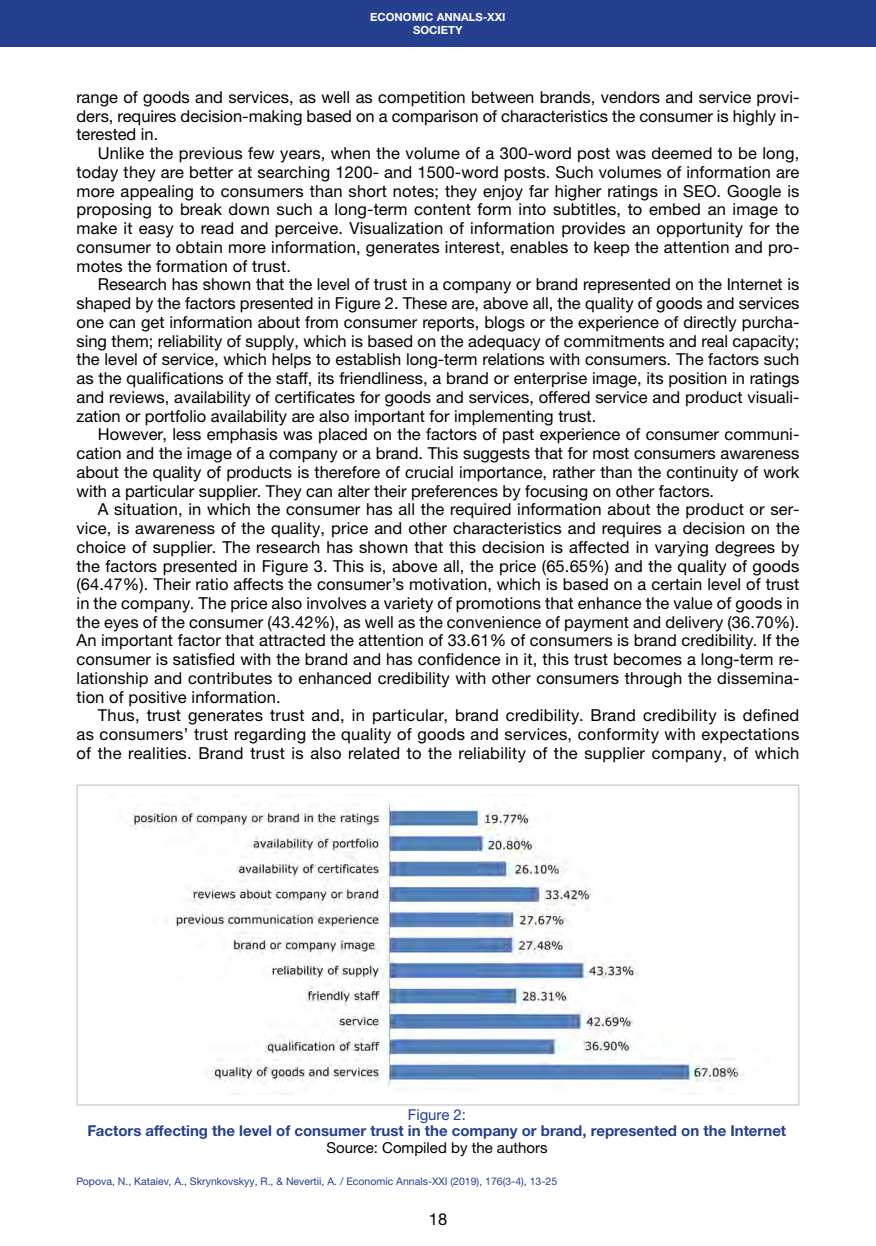
<style>
.page{position:relative;width:876px;height:1246px;background:#fff}
.page>*{position:absolute;margin:0;border:0;box-sizing:border-box;transform-origin:0 0}
.Абзац_2019{font:16.5px/18.8px "Helvetica Neue LTW1 G";color:#000;text-align:justify}
.Таблицы___рисунки_ша{font:700 15px "Helvetica Neue LTW1 G";color:#25408f}
.Таблицы__рисунки__по{font:15px "Helvetica Neue LTW1 G";color:#000}
.Таблицы___рисунки_ша-2{font:15px "Helvetica Neue LTW1 G";color:#25408f}
.Посада_2016{font:700 11.25px "Helvetica Neue LTW1 G";color:#fff}
.Нижний_колонтитул_20{font:10.5px "Helvetica Neue LTW1 G";color:#25408f}
</style>
<div class="page">
<div style="left:0;top:0;width:876px;height:47px;background:#25408f"></div>
<img style="left:130px;top:802px;width:614px;height:285px">
<div style="left:76px;top:784px;width:723px;height:322px;border:2px solid #d1d3d4"></div>
<p class="Посада_2016" style="left:370px;top:10px;width:137px">ECONOMIC ANNALS-XXI</p>
<p class="Посада_2016" style="left:413px;top:23px;width:51px">SOCIETY</p>
<p class="Абзац_2019" style="left:77px;top:87px;width:724px">range of goods and services, as well as competition between brands, vendors and service provi&shy;ders, requires decision-making based on a comparison of characteristics the consumer is highly in&shy;terested in.</p>
<p class="Абзац_2019" style="left:77px;top:144px;width:724px;text-indent:21px">Unlike the previous few years, when the volume of a 300-word post was deemed to be long, today they are better at searching 1200- and 1500-word posts. Such volumes of information are more appealing to consumers than short notes; they enjoy far higher ratings in SEO. Google is proposing to break down such a long-term content form into subtitles, to embed an image to make it easy to read and perceive. Visualization of information provides an opportunity for the consumer to obtain more information, generates interest, enables to keep the attention and pro&shy;motes the formation of trust.</p>
<p class="Абзац_2019" style="left:77px;top:275px;width:724px;text-indent:21px">Research has shown that the level of trust in a company or brand represented on the Internet is shaped by the factors presented in Figure 2. These are, above all, the quality of goods and services one can get information about from consumer reports, blogs or the experience of directly purcha&shy;sing them; reliability of supply, which is based on the adequacy of commitments and real capacity; the level of service, which helps to establish long-term relations with consumers. The factors such as the qualifications of the staff, its friendliness, a brand or enterprise image, its position in ratings and reviews, availability of certificates for goods and services, offered service and product visuali&shy;zation or portfolio availability are also important for implementing trust.</p>
<p class="Абзац_2019" style="left:77px;top:425px;width:724px;text-indent:21px">However, less emphasis was placed on the factors of past experience of consumer communi&shy;cation and the image of a company or a brand. This suggests that for most consumers awareness about the quality of products is therefore of crucial importance, rather than the continuity of work with a particular supplier. They can alter their preferences by focusing on other factors.</p>
<p class="Абзац_2019" style="left:77px;top:500px;width:724px;text-indent:21px">A situation, in which the consumer has all the required information about the product or ser&shy;vice, is awareness of the quality, price and other characteristics and requires a decision on the choice of supplier. The research has shown that this decision is affected in varying degrees by the factors presented in Figure 3. This is, above all, the price (65.65%) and the quality of goods (64.47%). Their ratio affects the consumer’s motivation, which is based on a certain level of trust in the company. The price also involves a variety of promotions that enhance the value of goods in the eyes of the consumer (43.42%), as well as the convenience of payment and delivery (36.70%).<br>An important factor that attracted the attention of 33.61% of consumers is brand credibility. If the consumer is satisfied with the brand and has confidence in it, this trust becomes a long-term re&shy;lationship and contributes to enhanced credibility with other consumers through the dissemina&shy;tion of positive information.</p>
<p class="Абзац_2019" style="left:77px;top:706px;width:724px;text-indent:21px">Thus, trust generates trust and, in particular, brand credibility. Brand credibility is defined as consumers’ trust regarding the quality of goods and services, conformity with expectations of the realities. Brand trust is also related to the reliability of the supplier company, of which</p>
<p class="Таблицы___рисунки_ша-2" style="left:408px;top:1105px;width:60px">Figure 2:</p>
<p class="Таблицы___рисунки_ша" style="left:88px;top:1122px;width:700px">Factors affecting the level of consumer trust in the company or brand, represented on the Internet</p>
<p class="Таблицы__рисунки__по" style="left:326px;top:1138px;width:223px">Source: Compiled by the authors</p>
<p class="Нижний_колонтитул_20" style="left:77px;top:1174px;width:482px">Popova, N., Kataiev, A., Skrynkovskyy, R., &amp; Nevertii, A. / Economic Annals-XXI (2019), 176(3-4), 13-25</p>
<p class="Абзац_2019" style="left:429px;top:1209px;width:20px">18</p>
</div>
